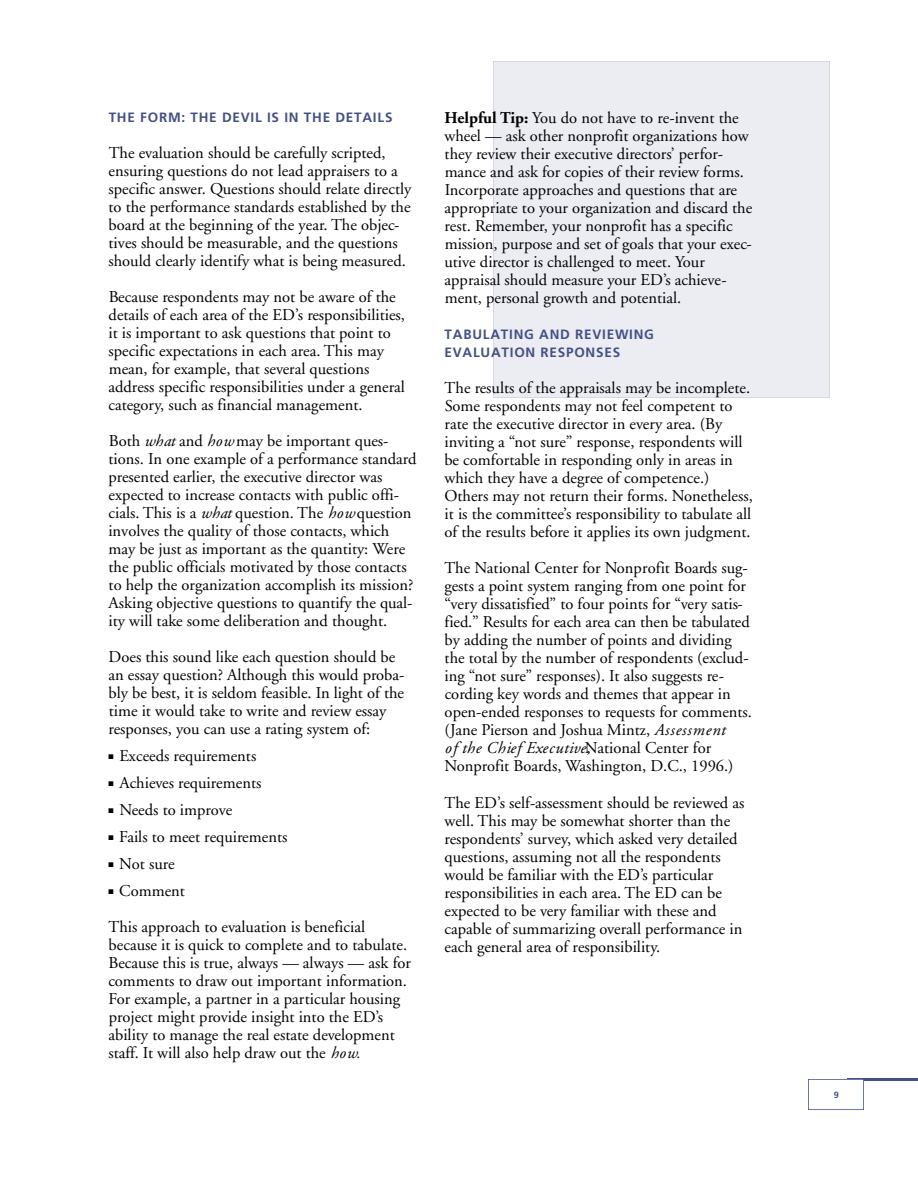
<style>
.page{position:relative;width:918px;height:1188px;background:#fff}
.page>*{position:absolute;margin:0;border:0;box-sizing:border-box;transform-origin:0 0}
.t1{font:16.5px/18px "Adobe Garamond";color:#000}
.t2{font:700 13.5px/18px "Frutiger";letter-spacing:.055em;color:#435088}
.t3{font:700 9px "Frutiger";color:#435088}
.s1{font-style:italic}
.s2{font-weight:700}
</style>
<div class="page">
<hr style="left:848px;top:1078px;width:70px;height:3px;background:#435088">
<img style="left:809px;top:1079px;width:54px;height:31px">
<p class="t2" style="left:109px;top:109px;width:285px">THE FORM: THE DEVIL IS IN THE DETAILS</p>
<p class="t1" style="left:108px;top:145px;width:305px">The evaluation should be carefully scripted, ensuring questions do not lead appraisers to a specific answer. Questions should relate directly to the performance standards established by the board at the beginning of the year. The objec&shy;tives should be measurable, and the questions should clearly identify what is being measured.</p>
<p class="t1" style="left:108px;top:289px;width:298px">Because respondents may not be aware of the details of each area of the ED’s responsibilities, it is important to ask questions that point to specific expectations in each area. This may mean, for example, that several questions address specific responsibilities under a general category, such as financial management.</p>
<p class="t1" style="left:108px;top:433px;width:310px">Both <span class="s1">what</span> and <span class="s1">how</span>may be important ques&shy;tions. In one example of a performance standard presented earlier, the executive director was expected to increase contacts with public offi&shy;cials. This is a <span class="s1">what</span> question. The <span class="s1">how</span>question involves the quality of those contacts, which may be just as important as the quantity: Were the public officials motivated by those contacts to help the organization accomplish its mission?<br>Asking objective questions to quantify the qual&shy;ity will take some deliberation and thought.</p>
<p class="t1" style="left:109px;top:649px;width:297px">Does this sound like each question should be an essay question? Although this would proba&shy;bly be best, it is seldom feasible. In light of the time it would take to write and review essay responses, you can use a rating system of:</p>
<p class="t1" style="left:109px;top:748px;width:149px">■ Exceeds requirements</p>
<p class="t1" style="left:109px;top:775px;width:154px">■ Achieves requirements</p>
<p class="t1" style="left:108px;top:802px;width:125px">■ Needs to improve</p>
<p class="t1" style="left:109px;top:829px;width:180px">■ Fails to meet requirements</p>
<p class="t1" style="left:109px;top:856px;width:68px">■ Not sure</p>
<p class="t1" style="left:108px;top:874px;width:258px;line-height:36px">■ Comment<br>This approach to evaluation is beneficial</p>
<p class="t1" style="left:108px;top:937px;width:304px">because it is quick to complete and to tabulate.<br>Because this is true, always — always — ask for comments to draw out important information.<br>For example, a partner in a particular housing project might provide insight into the ED’s ability to manage the real estate development staff. It will also help draw out the <span class="s1">how.</span></p>
<p class="t1" style="left:444px;top:111px;width:309px"><span class="s2">Helpful Tip:</span> You do not have to re-invent the wheel — ask other nonprofit organizations how they review their executive directors’ perfor&shy;mance and ask for copies of their review forms.<br>Incorporate approaches and questions that are appropriate to your organization and discard the rest. Remember, your nonprofit has a specific mission, purpose and set of goals that your exec&shy;utive director is challenged to meet. Your appraisal should measure your ED’s achieve&shy;ment, personal growth and potential.</p>
<p class="t2" style="left:445px;top:327px;width:211px">TABULATING AND REVIEWING<br>E V A L U A T I O N RESPONSES</p>
<p class="t1" style="left:444px;top:381px;width:310px">The results of the appraisals may be incomplete.<br>Some respondents may not feel competent to rate the executive director in every area. (By inviting a “not sure” response, respondents will be comfortable in responding only in areas in which they have a degree of competence.)<br>Others may not return their forms. Nonetheless, it is the committee’s responsibility to tabulate all of the results before it applies its own judgment.</p>
<p class="t1" style="left:444px;top:561px;width:309px">The National Center for Nonprofit Boards sug&shy;gests a point system ranging from one point for “very dissatisfied” to four points for “very satis&shy;fied.” Results for each area can then be tabulated by adding the number of points and dividing the total by the number of respondents (exclud&shy;ing “not sure” responses). It also suggests re&shy;cording key words and themes that appear in open-ended responses to requests for comments. (Jane Pierson and Joshua Mintz, <span class="s1">Assessment<br>of the Chief Executive,</span>National Center for Nonprofit Boards, Washington, D.C., 1996.)</p>
<p class="t1" style="left:444px;top:795px;width:301px">The ED’s self-assessment should be reviewed as well. This may be somewhat shorter than the respondents’ survey, which asked very detailed questions, assuming not all the respondents would be familiar with the ED’s particular responsibilities in each area. The ED can be expected to be very familiar with these and capable of summarizing overall performance in each general area of responsibility.</p>
<p class="t3" style="left:834px;top:1091px;width:7px">9</p>
</div>
